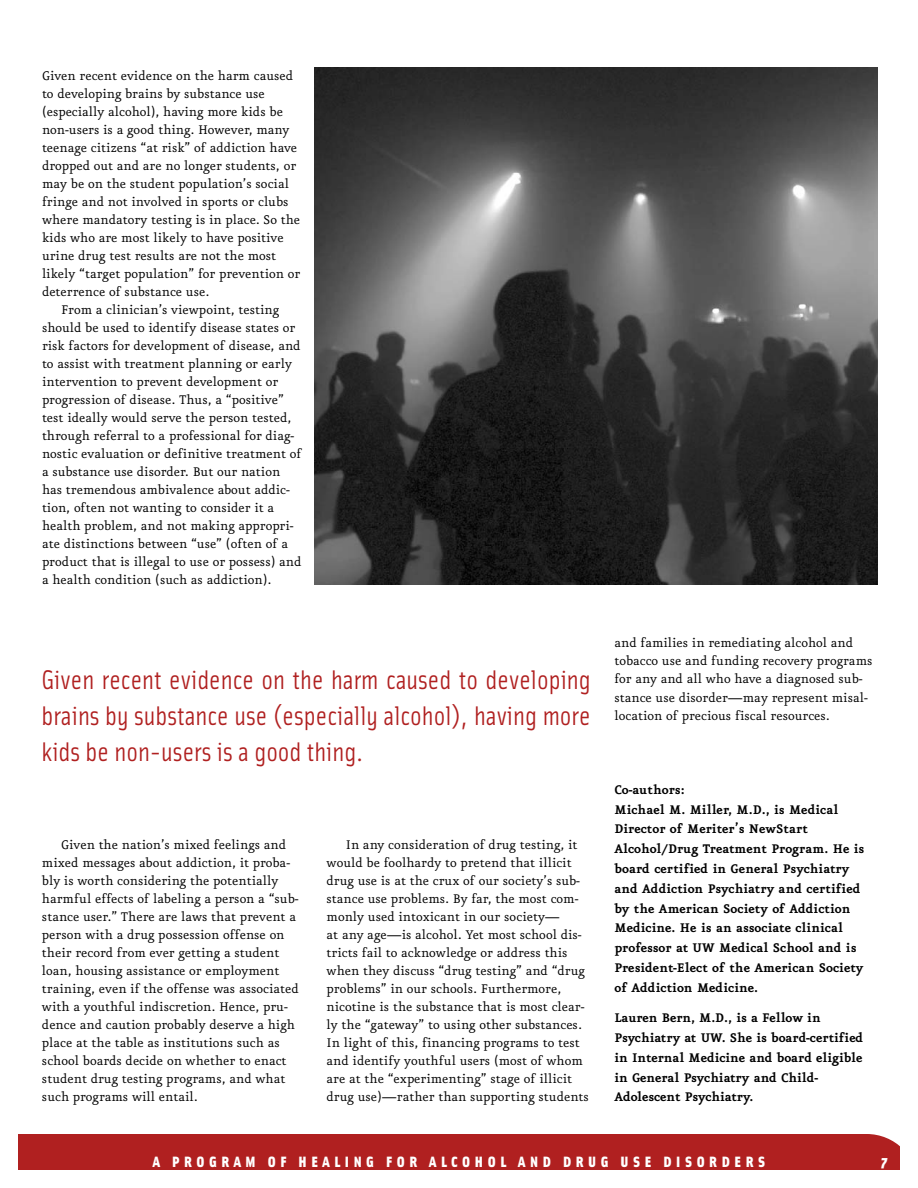
<style>
.page{position:relative;width:918px;height:1188px;background:#fff}
.page>*{position:absolute;margin:0;border:0;box-sizing:border-box;transform-origin:0 0}
.t1{font:27px/36px "Solex";color:#b02020;text-align:justify}
.t2{font:15px/18px "Eureka CE";color:#000}
.t3{font:700 15px/19.8px "Eureka CE";color:#000}
.t4{font:900 15px "Solex";letter-spacing:.305em;color:#fff}
.t5{font:italic 900 15px "Solex";color:#fff}
</style>
<div class="page">
<div style="left:18px;top:1134px;width:882px;height:36px;background:#b02020"></div>
<img style="left:315px;top:68px;width:563px;height:516px">
<p class="t2" style="left:42px;top:67px;width:260px">Given recent evidence on the harm caused to developing brains by substance use (especially alcohol), having more kids be non-users is a good thing. However, many teenage citizens “at risk” of addiction have dropped out and are no longer students, or may be on the student population’s social fringe and not involved in sports or clubs where mandatory testing is in place. So the kids who are most likely to have positive urine drug test results are not the most likely “target population” for prevention or deterrence of substance use.</p>
<p class="t2" style="left:42px;top:301px;width:261px;text-indent:19px">From a clinician’s viewpoint, testing should be used to identify disease states or risk factors for development of disease, and to assist with treatment planning or early intervention to prevent development or progression of disease. Thus, a “positive” test ideally would serve the person tested, through referral to a professional for diag&shy;nostic evaluation or definitive treatment of a substance use disorder. But our nation has tremendous ambivalence about addic&shy;tion, often not wanting to consider it a health problem, and not making appropri&shy;ate distinctions between “use” (often of a product that is illegal to use or possess) and a health condition (such as addiction).</p>
<h1 class="t1" style="left:41px;top:664px;width:551px">Given recent evidence on the harm caused to developing brains by substance use (especially alcohol), having more kids be non-users is a good thing.</h1>
<p class="t2" style="left:42px;top:837px;width:258px;text-indent:19px">Given the nation’s mixed feelings and mixed messages about addiction, it proba&shy;bly is worth considering the potentially harmful effects of labeling a person a “sub&shy;stance user.” There are laws that prevent a person with a drug possession offense on their record from ever getting a student loan, housing assistance or employment training, even if the offense was associated with a youthful indiscretion. Hence, pru&shy;dence and caution probably deserve a high place at the table as institutions such as school boards decide on whether to enact student drug testing programs, and what such programs will entail.</p>
<p class="t2" style="left:327px;top:837px;width:264px;text-indent:19px">In any consideration of drug testing, it would be foolhardy to pretend that illicit drug use is at the crux of our society’s sub&shy;stance use problems. By far, the most com&shy;monly used intoxicant in our society—<br>at any age—is alcohol. Yet most school dis&shy;tricts fail to acknowledge or address this when they discuss “drug testing” and “drug problems” in our schools. Furthermore, nicotine is the substance that is most clear&shy;ly the “gateway” to using other substances.<br>In light of this, financing programs to test and identify youthful users (most of whom are at the “experimenting” stage of illicit drug use)—rather than supporting students</p>
<p class="t2" style="left:614px;top:634px;width:260px">and families in remediating alcohol and tobacco use and funding recovery programs for any and all who have a diagnosed sub&shy;stance use disorder—may represent misal&shy;location of precious fiscal resources.</p>
<p class="t3" style="left:614px;top:780px;width:251px">Co-authors:<br>Michael M. Miller, M.D., is Medical Director of Meriter’s NewStart Alcohol/Drug Treatment Program. He is board certified in General Psychiatry and Addiction Psychiatry and certified by the American Society of Addiction Medicine. He is an associate clinical professor at UW Medical School and is President-Elect of the American Society of Addiction Medicine.</p>
<p class="t3" style="left:614px;top:1009px;width:250px">Lauren Bern, M.D., is a Fellow in Psychiatry at UW. She is board-certified in Internal Medicine and board eligible in General Psychiatry and Child-Adolescent Psychiatry.</p>
<p class="t4" style="left:153px;top:1156px;width:614px">A PROGRAM OF HEALING FOR ALCOHOL AND DRUG USE DISORDERS</p>
<p class="t5" style="left:881px;top:1156px;width:8px">7</p>
</div>
